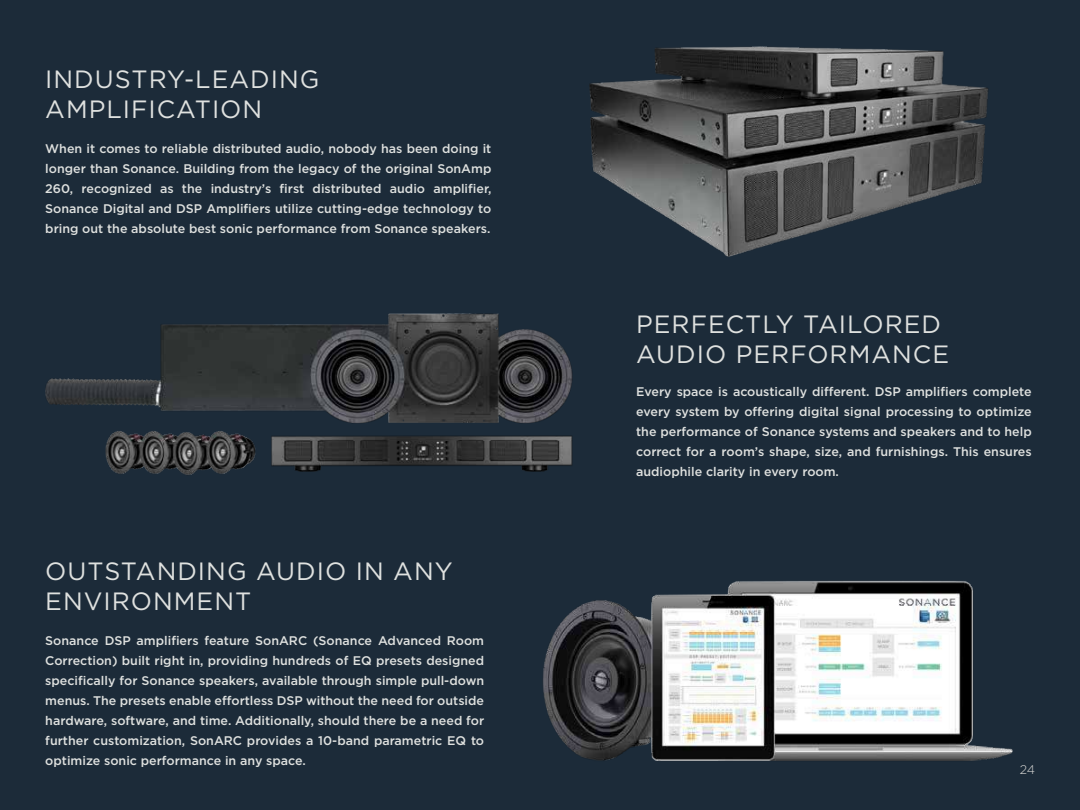
<style>
.page{position:relative;width:1080px;height:810px;background:#1c2b39}
.page>*{position:absolute;margin:0;border:0;box-sizing:border-box;transform-origin:0 0}
.t1{font:25px/30px "Gotham";letter-spacing:.04em;color:#dfe1df}
.t2{font:500 12.5px/20px "Gotham";color:#dfe1df;text-align:justify}
.t3{font:300 12.5px "Gotham";color:#d9d9d6}
</style>
<div class="page">
<img style="left:589px;top:46px;width:399px;height:211px">
<img style="left:45px;top:313px;width:527px;height:162px">
<img style="left:543px;top:580px;width:470px;height:181px">
<h1 class="t1" style="left:45px;top:64px;width:276px">INDUSTRY-LEADING<br>AMPLIFICATION</h1>
<p class="t2" style="left:45px;top:138px;width:448px">When it comes to reliable distributed audio, nobody has been doing it longer than Sonance. Building from the legacy of the original SonAmp 260, recognized as the industry’s first distributed audio amplifier, Sonance Digital and DSP Amplifiers utilize cutting-edge technology to bring out the absolute best sonic performance from Sonance speakers.</p>
<h1 class="t1" style="left:45px;top:556px;width:409px">OUTSTANDING AUDIO IN ANY<br>ENVIRONMENT</h1>
<p class="t2" style="left:45px;top:630px;width:440px">Sonance DSP amplifiers feature SonARC (Sonance Advanced Room Correction) built right in, providing hundreds of EQ presets designed specifically for Sonance speakers, available through simple pull-down menus. The presets enable effortless DSP without the need for outside hardware, software, and time. Additionally, should there be a need for further customization, SonARC provides a 10-band parametric EQ to optimize sonic performance in any space.</p>
<h1 class="t1" style="left:636px;top:309px;width:314px">PERFECTLY TAILORED<br>AUDIO PERFORMANCE</h1>
<p class="t2" style="left:636px;top:381px;width:397px">Every space is acoustically different. DSP amplifiers complete every system by offering digital signal processing to optimize the performance of Sonance systems and speakers and to help correct for a room’s shape, size, and furnishings. This ensures audiophile clarity in every room.</p>
<p class="t3" style="left:1020px;top:763px;width:17px">24</p>
</div>
